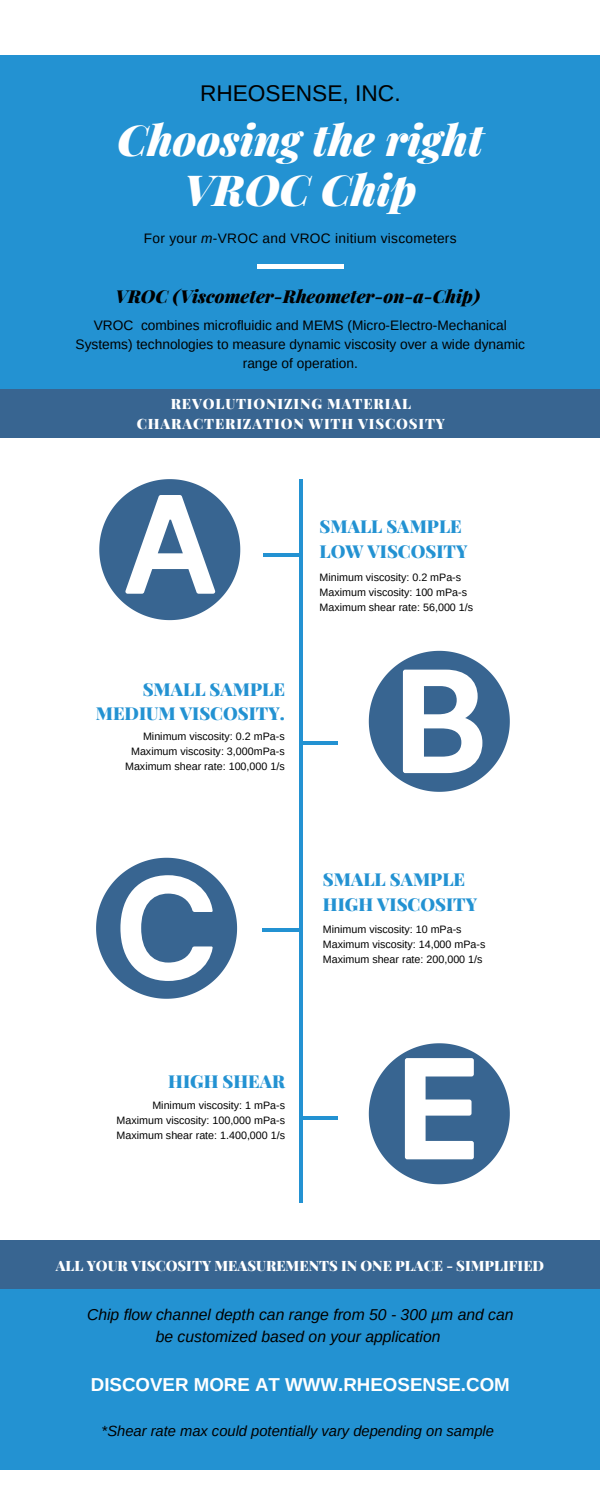
<style>
.page{position:relative;width:600px;height:1500px;background:#fff}
.page>*{position:absolute;margin:0;border:0;box-sizing:border-box;transform-origin:0 0}
.t1{font:italic 900 42.9px/49.8px "Playfair Display";color:#fff;text-align:center}
.t2{font:22.7px "Arimo";color:#000}
.t3{font:700 18.7px "Arimo";color:#fff}
.t4{font:900 17.9px "Playfair Display";color:#2392d2}
.t5{font:italic 900 17.9px "Playfair Display";color:#000}
.t6{font:italic 15.7px/21.8px "Arimo";color:#000;text-align:center}
.t7{font:italic 14.7px "Arimo";color:#000}
.t8{font:900 14.3px/19.8px "Playfair Display";letter-spacing:.06em;color:#fff;text-align:center}
.t9{font:900 14.3px "Playfair Display";color:#fff}
.t10{font:13.7px/18.8px "Arimo";color:#000;text-align:center}
.t11{font:13.7px "Arimo";letter-spacing:.02em;color:#000}
.t12{font:10.7px "Arimo";color:#000}
.s1{font-style:italic}
</style>
<div class="page">
<div style="left:0;top:56px;width:600px;height:343px;background:#2392d2"></div>
<div style="left:0;top:389px;width:600px;height:48px;background:#386591"></div>
<div style="left:0;top:1273px;width:600px;height:197px;background:#2392d2"></div>
<div style="left:0;top:1240px;width:600px;height:49px;background:#386591"></div>
<hr style="left:257px;top:264px;width:87px;height:4px;background:#fff">
<hr style="left:299px;top:479px;width:4px;height:724px;background:#2392d2">
<hr style="left:264px;top:553px;width:36px;height:4px;background:#2392d2">
<hr style="left:301px;top:741px;width:37px;height:4px;background:#2392d2">
<hr style="left:262px;top:928px;width:37px;height:4px;background:#2392d2">
<hr style="left:301px;top:1116px;width:37px;height:4px;background:#2392d2">
<svg style="left:99px;top:479px;width:141px;height:141px"></svg>
<svg style="left:369px;top:651px;width:141px;height:141px"></svg>
<svg style="left:96px;top:858px;width:141px;height:141px"></svg>
<svg style="left:369px;top:1043px;width:141px;height:141px"></svg>
<p class="t2" style="left:200px;top:81px;width:202px">RHEOSENSE, INC.</p>
<p class="t1" style="left:117px;top:113px;width:368px">Choosing the right<br>VROC Chip</p>
<p class="t11" style="left:144px;top:230px;width:314px">For your <span class="s1">m</span>-VROC and VROC initium viscometers</p>
<p class="t5" style="left:116px;top:284px;width:366px">VROC (Viscometer-Rheometer-on-a-Chip)</p>
<p class="t10" style="left:76px;top:316px;width:451px">VROC combines microfluidic and MEMS (Micro-Electro-Mechanical<br>Systems) technologies to measure dynamic viscosity over a wide dynamic range of operation.</p>
<p class="t8" style="left:137px;top:393px;width:310px">REVOLUTIONIZING MATERIAL<br>CHARACTERIZATION WITH VISCOSITY</p>
<p class="t4" style="left:143px;top:676px;width:144px">SMALL SAMPLE</p>
<p class="t4" style="left:96px;top:701px;width:191px">MEDIUM VISCOSITY.</p>
<p class="t12" style="left:143px;top:730px;width:143px">Minimum viscosity: 0.2 mPa-s</p>
<p class="t12" style="left:131px;top:745px;width:155px">Maximum viscosity: 3,000mPa-s</p>
<p class="t12" style="left:125px;top:760px;width:161px">Maximum shear rate: 100,000 1/s</p>
<p class="t4" style="left:320px;top:514px;width:144px">SMALL SAMPLE</p>
<p class="t4" style="left:320px;top:538px;width:150px">LOW VISCOSITY</p>
<p class="t12" style="left:320px;top:572px;width:143px">Minimum viscosity: 0.2 mPa-s</p>
<p class="t12" style="left:320px;top:587px;width:149px">Maximum viscosity: 100 mPa-s</p>
<p class="t12" style="left:320px;top:602px;width:155px">Maximum shear rate: 56,000 1/s</p>
<p class="t4" style="left:323px;top:867px;width:144px">SMALL SAMPLE</p>
<p class="t4" style="left:323px;top:892px;width:156px">HIGH VISCOSITY</p>
<p class="t12" style="left:323px;top:923px;width:140px">Minimum viscosity: 10 mPa-s</p>
<p class="t12" style="left:323px;top:938px;width:164px">Maximum viscosity: 14,000 mPa-s</p>
<p class="t12" style="left:323px;top:953px;width:161px">Maximum shear rate: 200,000 1/s</p>
<p class="t4" style="left:168px;top:1068px;width:118px">HIGH SHEAR</p>
<p class="t12" style="left:152px;top:1099px;width:134px">Minimum viscosity: 1 mPa-s</p>
<p class="t12" style="left:117px;top:1114px;width:170px">Maximum viscosity: 100,000 mPa-s</p>
<p class="t12" style="left:117px;top:1129px;width:170px">Maximum shear rate: 1.400,000 1/s</p>
<p class="t9" style="left:56px;top:1255px;width:490px">ALL YOUR VISCOSITY MEASUREMENTS IN ONE PLACE - SIMPLIFIED</p>
<p class="t6" style="left:87px;top:1304px;width:428px">Chip flow channel depth can range from 50 - 300 µm and can be customized based on your application</p>
<p class="t3" style="left:91px;top:1374px;width:421px">DISCOVER MORE AT WWW.RHEOSENSE.COM</p>
<p class="t7" style="left:102px;top:1423px;width:394px">*Shear rate max could potentially vary depending on sample</p>
</div>
